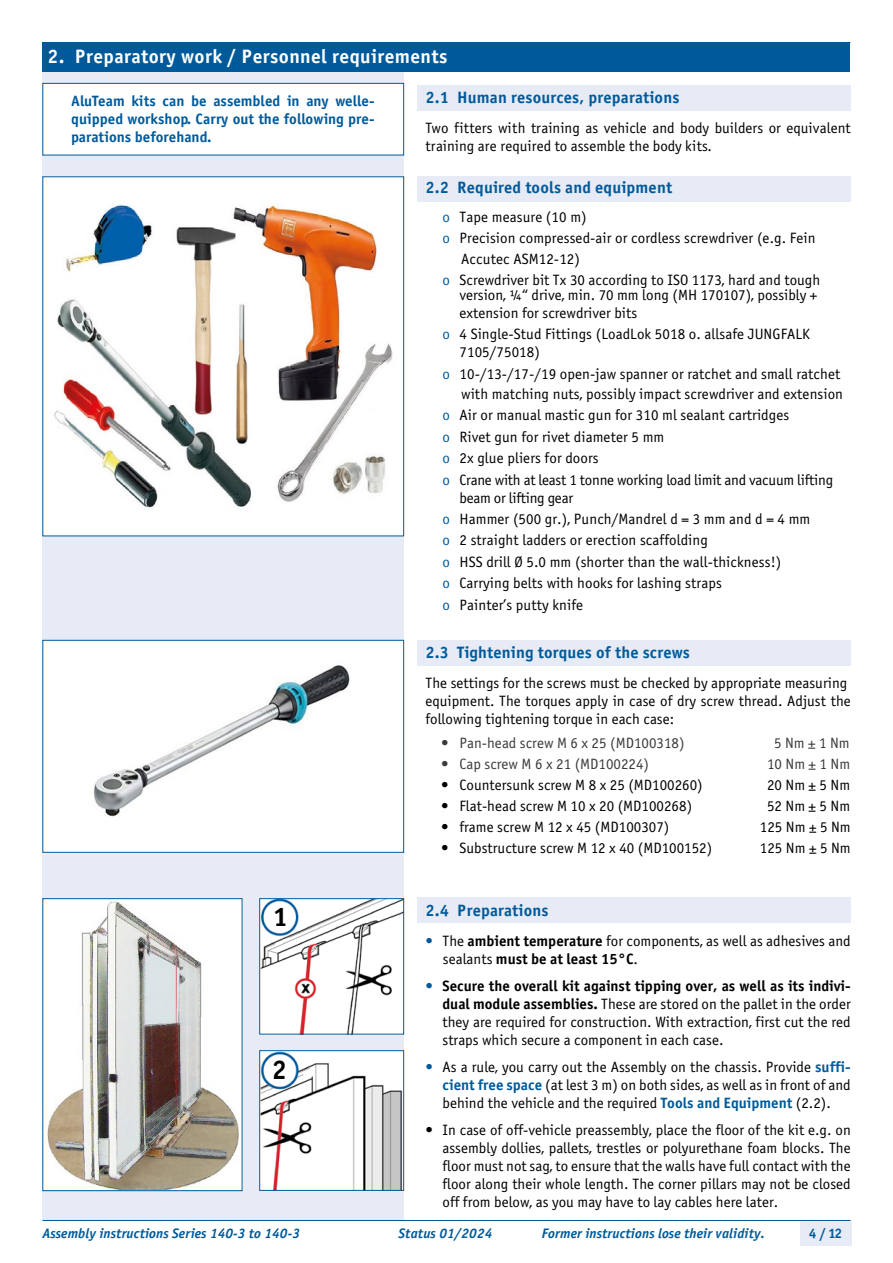
<style>
.page{position:relative;width:893px;height:1263px;background:#fff}
.page>*{position:absolute;margin:0;border:0;box-sizing:border-box;transform-origin:0 0}
.t1{font:27px "Officina Sans Bold ITC";color:#000}
.t2{font:19.5px "Officina Sans Bold ITC";letter-spacing:.02em;color:#fff}
.t3{font:16.5px "Officina Sans Bold ITC";letter-spacing:.01em;color:#005a9a}
.t4{font:15px/18px "Officina Sans Book ITC";color:#000}
.t5{font:15px/18px "Officina Sans Bold ITC";color:#005a9a;text-align:justify}
.t6{font:15px "Officina Sans Bold ITC";color:#000}
.t7{font:15px "Officina Sans Book ITC";color:#3c3a3a}
.t8{font:15px "Officina Sans Book ITC";letter-spacing:-.02em;color:#000}
.t9{font:italic 13.8px "Officina Sans Bold ITC";letter-spacing:.005em;color:#005a9a}
.t10{font:13.8px "Officina Sans Bold ITC";color:#005a9a}
.s1{color:#005a9a}
.s2{font-family:"Officina Sans Bold ITC"}
.s3{font-family:"Officina Sans Book ITC"}
.s4{font-family:"Officina Sans Book ITC";color:#005a9a}
.s5{font-family:"Officina Sans Bold ITC";color:#005a9a}
</style>
<div class="page">
<div style="left:43px;top:42px;width:361px;height:1178px;background:#e6ebf6"></div>
<div style="left:800px;top:1220px;width:51px;height:26px;background:#e6ebf6"></div>
<hr style="left:43px;top:1220px;width:807px;height:1px;background:#005a9a">
<hr style="left:43px;top:42px;width:807px;height:1px;background:#005a9a">
<div style="left:417px;top:897px;width:433px;height:26px;background:#e6ebf6"></div>
<div style="left:43px;top:83px;width:361px;height:72px;background:#fff;border:1px solid #005a9a"></div>
<div style="left:417px;top:640px;width:433px;height:25px;background:#e6ebf6"></div>
<div style="left:417px;top:176px;width:433px;height:26px;background:#e6ebf6"></div>
<div style="left:417px;top:85px;width:433px;height:26px;background:#e6ebf6"></div>
<div style="left:43px;top:43px;width:807px;height:29px;background:#005a9a"></div>
<img style="left:261px;top:900px;width:141px;height:132px">
<div style="left:259px;top:898px;width:145px;height:136px;border:1px solid #005a9a"></div>
<img style="left:261px;top:1052px;width:141px;height:137px">
<div style="left:259px;top:1050px;width:145px;height:141px;border:1px solid #005a9a"></div>
<img style="left:45px;top:900px;width:195px;height:289px">
<div style="left:43px;top:898px;width:199px;height:293px;border:1px solid #005a9a"></div>
<div style="left:43px;top:177px;width:361px;height:359px;background:#fff"></div>
<img style="left:54px;top:204px;width:339px;height:304px">
<div style="left:43px;top:640px;width:361px;height:212px;background:#fff"></div>
<img style="left:93px;top:665px;width:257px;height:152px">
<div style="left:43px;top:640px;width:361px;height:213px;border:1px solid #005a9a"></div>
<h2 class="t2" style="left:47px;top:45px;width:401px">2. Preparatory work / Personnel requirements</h2>
<p class="t5" style="left:71px;top:92px;width:305px">AluTeam kits can be assembled in any welle&shy;quipped workshop. Carry out the following pre&shy;parations beforehand.</p>
<p class="t3" style="left:425px;top:88px;width:255px">2.1 Human resources, preparations</p>
<p class="t4" style="left:425px;top:119px;width:427px">Two fitters with training as vehicle and body builders or equivalent training are required to assemble the body kits.</p>
<p class="t3" style="left:425px;top:178px;width:248px">2.2 Required tools and equipment</p>
<p class="t4" style="left:442px;top:208px;width:146px"><span class="s1">o</span> Tape measure (10 m)</p>
<p class="t4" style="left:442px;top:229px;width:374px"><span class="s1">o</span> Precision compressed-air or cordless screwdriver (e.g. Fein</p>
<p class="t4" style="left:461px;top:250px;width:120px">Accutec ASM12-12)</p>
<p class="t4" style="left:442px;top:271px;width:379px"><span class="s1">o</span> Screwdriver bit Tx 30 according to ISO 1173, hard and tough</p>
<p class="t4" style="left:459px;top:286px;width:359px">version, ¼“ drive, min. 70 mm long (MH 170107), possibly + extension for screwdriver bits</p>
<p class="t4" style="left:459px;top:325px;width:352px;text-indent:-17px"><span class="s1">o</span> 4 Single-Stud Fittings (LoadLok 5018 o. allsafe JUNGFALK<br>7105/75018)</p>
<p class="t4" style="left:442px;top:365px;width:399px"><span class="s1">o</span> 10-/13-/17-/19 open-jaw spanner or ratchet and small ratchet</p>
<p class="t4" style="left:461px;top:385px;width:383px">with matching nuts, possibly impact screwdriver and extension</p>
<p class="t4" style="left:442px;top:406px;width:348px"><span class="s1">o</span> Air or manual mastic gun for 310 ml sealant cartridges</p>
<p class="t4" style="left:442px;top:428px;width:223px"><span class="s1">o</span> Rivet gun for rivet diameter 5 mm</p>
<p class="t4" style="left:442px;top:449px;width:158px"><span class="s1">o</span> 2x glue pliers for doors</p>
<p class="t8" style="left:442px;top:471px;width:392px"><span class="s1">o</span> Crane with at least 1 tonne working load limit and vacuum lifting</p>
<p class="t4" style="left:442px;top:487px;width:369px;line-height:21.5px;text-indent:17px">beam or lifting gear<br><span class="s1">o</span> Hammer (500 gr.), Punch/Mandrel d = 3 mm and d = 4 mm <span class="s1">o</span> 2 straight ladders or erection scaffolding<br><span class="s1">o</span> HSS drill Ø 5.0 mm (shorter than the wall-thickness!)<br><span class="s1">o</span> Carrying belts with hooks for lashing straps<br><span class="s1">o</span> Painter’s putty knife</p>
<p class="t3" style="left:425px;top:642px;width:266px">2.3 Tightening torques of the screws</p>
<p class="t4" style="left:425px;top:674px;width:427px">The settings for the screws must be checked by appropriate measuring equipment. The torques apply in case of dry screw thread. Adjust the following tightening torque in each case:</p>
<p class="t7" style="left:441px;top:734px;width:245px">• Pan-head screw M 6 x 25 (MD100318)</p>
<p class="t7" style="left:774px;top:734px;width:77px">5 Nm ± 1 Nm</p>
<p class="t7" style="left:441px;top:755px;width:210px">• Cap screw M 6 x 21 (MD100224)</p>
<p class="t7" style="left:767px;top:755px;width:85px">10 Nm ± 1 Nm</p>
<p class="t4" style="left:441px;top:776px;width:263px">• Countersunk screw M 8 x 25 (MD100260)</p>
<p class="t4" style="left:767px;top:776px;width:85px">20 Nm ± 5 Nm</p>
<p class="t4" style="left:441px;top:797px;width:253px">• Flat-head screw M 10 x 20 (MD100268)</p>
<p class="t4" style="left:767px;top:797px;width:85px">52 Nm ± 5 Nm</p>
<p class="t4" style="left:441px;top:818px;width:230px">• frame screw M 12 x 45 (MD100307)</p>
<p class="t4" style="left:760px;top:818px;width:92px">125 Nm ± 5 Nm</p>
<p class="t4" style="left:441px;top:839px;width:273px">• Substructure screw M 12 x 40 (MD100152)</p>
<p class="t4" style="left:760px;top:839px;width:92px">125 Nm ± 5 Nm</p>
<h1 class="t1" style="left:273px;top:900px;width:17px">1</h1>
<h1 class="t1" style="left:272px;top:1053px;width:17px">2</h1>
<p class="t3" style="left:425px;top:900px;width:125px">2.4 Preparations</p>
<p class="t4" style="left:425px;top:932px;width:427px"><span class="s1">•</span> The <span class="s2">ambient temperature</span> for components, as well as adhesives and</p>
<p class="t6" style="left:443px;top:949px;width:196px"><span class="s3">sealants</span> must be at least 15°C<span class="s3">.</span></p>
<p class="t6" style="left:425px;top:976px;width:427px"><span class="s4">•</span> Secure the overall kit against tipping over, as well as its indivi-</p>
<p class="t4" style="left:442px;top:995px;width:410px;text-align:justify"><span class="s2">dual module assemblies.</span> These are stored on the pallet in the order they are required for construction. With extraction, first cut the red straps which secure a component in each case.</p>
<p class="t4" style="left:442px;top:1058px;width:410px;text-align:justify;text-indent:-17px"><span class="s1">•</span> As a rule, you carry out the Assembly on the chassis. Provide <span class="s5">suffi&shy;cient free space</span> (at lest 3 m) on both sides, as well as in front of and behind the vehicle and the required <span class="s5">Tools and Equipment</span> (2.2).</p>
<p class="t4" style="left:442px;top:1121px;width:410px;text-align:justify;text-indent:-17px">• In case of off-vehicle preassembly, place the floor of the kit e.g. on assembly dollies, pallets, trestles or polyurethane foam blocks. The floor must not sag, to ensure that the walls have full contact with the floor along their whole length. The corner pillars may not be closed off from below, as you may have to lay cables here later.</p>
<p class="t9" style="left:43px;top:1225px;width:259px">Assembly instructions Series 140-3 to 140-3</p>
<p class="t9" style="left:399px;top:1225px;width:95px">Status 01/2024</p>
<p class="t9" style="left:542px;top:1225px;width:225px">Former instructions lose their validity.</p>
<p class="t10" style="left:809px;top:1225px;width:35px">4 / 12</p>
</div>
